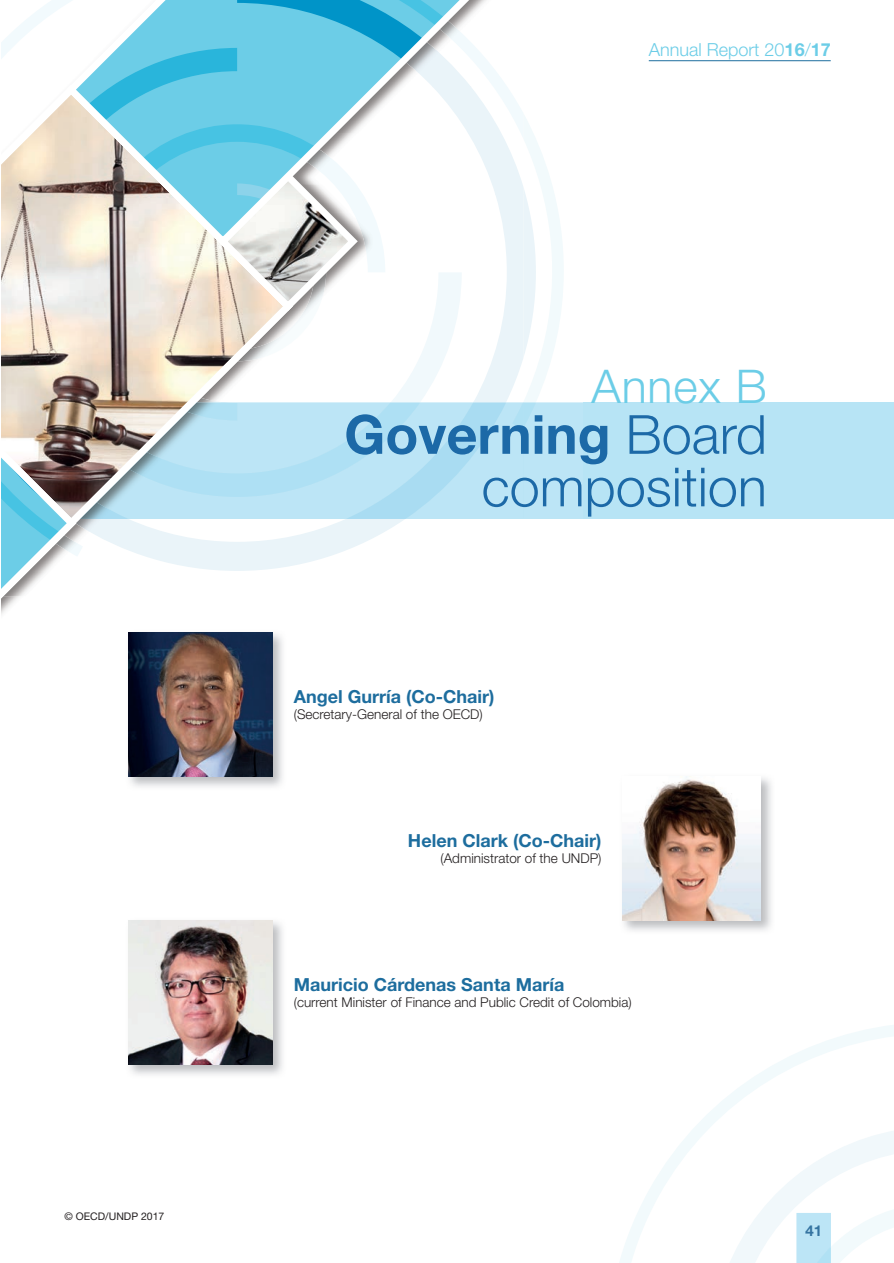
<style>
.page{position:relative;width:894px;height:1263px;background:#fff}
.page>*{position:absolute;margin:0;border:0;box-sizing:border-box;transform-origin:0 0}
.t1{font:300 54px/52.5px "Helvetica Neue LT Std";color:#1c69a7;text-align:right}
.t2{font:300 46.5px "Helvetica Neue LT Std";letter-spacing:.02em;color:#6ccde7}
.t3{font:700 18px "Helvetica Neue LT Std";color:#1d6d9e}
.t4{font:300 18px "Helvetica Neue LT Std";color:#6ccde7}
.t5{font:700 15px "Helvetica Neue LT Std";color:#1d6d9e}
.t6{font:300 13.5px "Helvetica Neue LT Std";color:#231f20}
.t7{font:10.5px "Helvetica Neue LT Std";color:#231f20}
.s1{font-weight:700}
</style>
<div class="page">
<hr style="left:648px;top:60px;width:182px;height:1px;background:#1d6d9e">
<svg style="left:619px;top:1025px;width:274px;height:238px"></svg>
<div style="left:0;top:403px;width:893px;height:116px;background:#b7e4f5"></div>
<svg style="left:523px;top:114px;width:59px;height:289px"></svg>
<svg style="left:76px;top:251px;width:216px;height:277px"></svg>
<svg style="left:89px;top:251px;width:296px;height:65px"></svg>
<svg style="left:76px;top:0;width:436px;height:251px"></svg>
<img style="left:128px;top:632px;width:155px;height:155px">
<img style="left:128px;top:632px;width:144px;height:144px">
<img style="left:622px;top:778px;width:149px;height:153px">
<img style="left:622px;top:776px;width:138px;height:144px">
<img style="left:128px;top:920px;width:155px;height:155px">
<img style="left:128px;top:920px;width:144px;height:144px">
<svg style="left:0;top:0;width:76px;height:615px"></svg>
<svg style="left:721px;top:1127px;width:173px;height:136px"></svg>
<p class="t7" style="left:64px;top:1210px;width:101px">© OECD/UNDP 2017</p>
<h3 class="t4" style="left:648px;top:39px;width:183px">Annual Report 20<span class="s1">16</span>/<span class="s1">17</span></h3>
<h2 class="t2" style="left:591px;top:357px;width:177px">Annex B</h2>
<h1 class="t1" style="left:344px;top:407px;width:424px"><span class="s1">Governing</span> Board composition</h1>
<h3 class="t3" style="left:293px;top:685px;width:202px">Angel Gurría (Co-Chair)</h3>
<p class="t6" style="left:293px;top:706px;width:190px">(Secretary-General of the OECD)</p>
<h3 class="t3" style="left:408px;top:829px;width:195px">Helen Clark (Co-Chair)</h3>
<p class="t6" style="left:440px;top:850px;width:162px">(Administrator of the UNDP)</p>
<h3 class="t3" style="left:293px;top:973px;width:272px">Mauricio Cárdenas Santa María</h3>
<p class="t6" style="left:293px;top:993px;width:339px">(current Minister of Finance and Public Credit of Colombia)</p>
<p class="t5" style="left:804px;top:1221px;width:18px">41</p>
</div>
